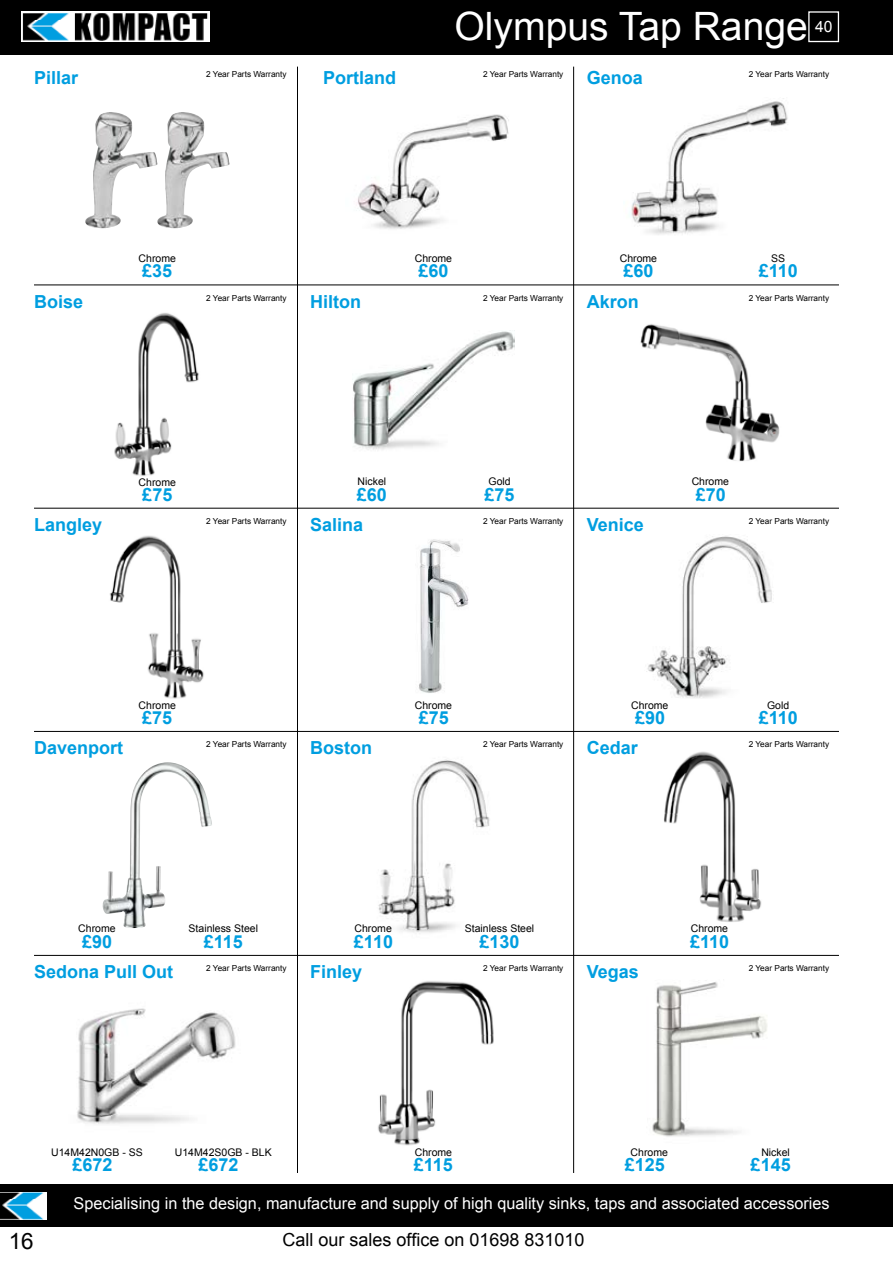
<style>
.page{position:relative;width:893px;height:1263px;background:#fff}
.page>*{position:absolute;margin:0;border:0;box-sizing:border-box;transform-origin:0 0}
.t1{font:39.15px "Arial";color:#fff}
.t2{font:22.5px "Arial";color:#000}
.t3{font:700 18px "Arial";color:#009ee0}
.t4{font:18px "Arial";color:#000}
.t5{font:16.2px "Arial";color:#fff}
.t6{font:15.6px "Arial";color:#fff}
.t7{font:10.5px "Arial";color:#000}
.t8{font:8.25px "Arial";color:#000}
</style>
<div class="page">
<div style="left:0;top:0;width:893px;height:54px;background:#000"></div>
<div style="left:0;top:1184px;width:893px;height:43px;background:#000"></div>
<div style="left:808px;top:11px;width:31px;height:31px;border:1px solid #fff"></div>
<hr style="left:297px;top:67px;width:1px;height:1106px;background:#000">
<hr style="left:573px;top:67px;width:1px;height:1106px;background:#000">
<hr style="left:34px;top:955px;width:805px;height:1px;background:#000">
<hr style="left:34px;top:731px;width:805px;height:1px;background:#000">
<hr style="left:34px;top:508px;width:805px;height:1px;background:#000">
<hr style="left:34px;top:285px;width:805px;height:1px;background:#000">
<svg style="left:21px;top:11px;width:188px;height:31px"></svg>
<img style="left:22px;top:13px;width:187px;height:27px">
<img style="left:0;top:1192px;width:47px;height:27px">
<img style="left:110px;top:535px;width:94px;height:164px">
<img style="left:664px;top:751px;width:98px;height:171px">
<img style="left:652px;top:982px;width:115px;height:155px">
<img style="left:378px;top:981px;width:116px;height:165px">
<img style="left:114px;top:313px;width:85px;height:163px">
<img style="left:378px;top:759px;width:112px;height:175px">
<img style="left:358px;top:114px;width:151px;height:115px">
<img style="left:103px;top:762px;width:109px;height:166px">
<img style="left:631px;top:98px;width:157px;height:137px">
<img style="left:640px;top:324px;width:140px;height:138px">
<img style="left:353px;top:330px;width:161px;height:120px">
<img style="left:85px;top:112px;width:144px;height:116px">
<img style="left:77px;top:1008px;width:159px;height:116px">
<img style="left:646px;top:536px;width:126px;height:162px">
<img style="left:419px;top:539px;width:50px;height:154px">
<h3 class="t3" style="left:34px;top:66px;width:46px">Pillar</h3>
<h1 class="t1" style="left:454px;top:1px;width:355px">Olympus Tap Range</h1>
<h3 class="t6" style="left:815px;top:17px;width:19px">40</h3>
<h3 class="t3" style="left:323px;top:66px;width:75px">Portland</h3>
<h3 class="t3" style="left:587px;top:66px;width:58px">Genoa</h3>
<p class="t8" style="left:206px;top:68px;width:82px">2 Year Parts Warranty</p>
<p class="t8" style="left:483px;top:68px;width:82px">2 Year Parts Warranty</p>
<p class="t8" style="left:749px;top:68px;width:82px">2 Year Parts Warranty</p>
<p class="t7" style="left:139px;top:251px;width:39px">Chrome</p>
<p class="t7" style="left:415px;top:251px;width:39px">Chrome</p>
<p class="t7" style="left:620px;top:251px;width:39px">Chrome</p>
<p class="t7" style="left:771px;top:251px;width:16px">SS</p>
<h3 class="t3" style="left:142px;top:259px;width:32px">£35</h3>
<h3 class="t3" style="left:418px;top:259px;width:32px">£60</h3>
<h3 class="t3" style="left:623px;top:259px;width:32px">£60</h3>
<h3 class="t3" style="left:759px;top:259px;width:41px">£110</h3>
<h3 class="t3" style="left:34px;top:290px;width:51px">Boise</h3>
<h3 class="t3" style="left:310px;top:289px;width:52px">Hilton</h3>
<h3 class="t3" style="left:587px;top:289px;width:54px">Akron</h3>
<p class="t8" style="left:206px;top:293px;width:82px">2 Year Parts Warranty</p>
<p class="t8" style="left:483px;top:293px;width:82px">2 Year Parts Warranty</p>
<p class="t8" style="left:749px;top:293px;width:82px">2 Year Parts Warranty</p>
<h3 class="t3" style="left:34px;top:513px;width:70px">Langley</h3>
<p class="t7" style="left:139px;top:475px;width:39px">Chrome</p>
<p class="t7" style="left:358px;top:475px;width:30px">Nickel</p>
<h3 class="t3" style="left:357px;top:483px;width:32px">£60</h3>
<h3 class="t3" style="left:142px;top:483px;width:32px">£75</h3>
<p class="t7" style="left:489px;top:475px;width:24px">Gold</p>
<h3 class="t3" style="left:484px;top:483px;width:32px">£75</h3>
<p class="t7" style="left:692px;top:475px;width:39px">Chrome</p>
<h3 class="t3" style="left:696px;top:483px;width:32px">£70</h3>
<p class="t8" style="left:206px;top:515px;width:82px">2 Year Parts Warranty</p>
<p class="t8" style="left:483px;top:515px;width:82px">2 Year Parts Warranty</p>
<p class="t8" style="left:749px;top:515px;width:82px">2 Year Parts Warranty</p>
<h3 class="t3" style="left:310px;top:513px;width:55px">Salina</h3>
<h3 class="t3" style="left:587px;top:513px;width:59px">Venice</h3>
<h3 class="t3" style="left:34px;top:736px;width:91px">Davenport</h3>
<p class="t7" style="left:139px;top:698px;width:39px">Chrome</p>
<h3 class="t3" style="left:142px;top:706px;width:32px">£75</h3>
<p class="t7" style="left:415px;top:698px;width:39px">Chrome</p>
<h3 class="t3" style="left:419px;top:706px;width:32px">£75</h3>
<p class="t7" style="left:631px;top:698px;width:39px">Chrome</p>
<p class="t7" style="left:767px;top:698px;width:24px">Gold</p>
<h3 class="t3" style="left:635px;top:706px;width:32px">£90</h3>
<h3 class="t3" style="left:759px;top:706px;width:41px">£110</h3>
<p class="t8" style="left:206px;top:739px;width:82px">2 Year Parts Warranty</p>
<p class="t8" style="left:483px;top:739px;width:82px">2 Year Parts Warranty</p>
<p class="t8" style="left:749px;top:739px;width:82px">2 Year Parts Warranty</p>
<h3 class="t3" style="left:587px;top:736px;width:53px">Cedar</h3>
<h3 class="t3" style="left:310px;top:736px;width:63px">Boston</h3>
<p class="t7" style="left:78px;top:921px;width:39px">Chrome</p>
<p class="t7" style="left:189px;top:921px;width:71px">Stainless Steel</p>
<h3 class="t3" style="left:82px;top:929px;width:32px">£90</h3>
<h3 class="t3" style="left:204px;top:929px;width:41px">£115</h3>
<p class="t7" style="left:355px;top:921px;width:39px">Chrome</p>
<h3 class="t3" style="left:354px;top:929px;width:41px">£110</h3>
<p class="t7" style="left:465px;top:921px;width:71px">Stainless Steel</p>
<h3 class="t3" style="left:479px;top:929px;width:42px">£130</h3>
<p class="t7" style="left:691px;top:921px;width:39px">Chrome</p>
<h3 class="t3" style="left:690px;top:929px;width:41px">£110</h3>
<h3 class="t3" style="left:34px;top:960px;width:141px">Sedona Pull Out</h3>
<h3 class="t3" style="left:310px;top:960px;width:54px">Finley</h3>
<h3 class="t3" style="left:587px;top:960px;width:54px">Vegas</h3>
<p class="t8" style="left:206px;top:963px;width:82px">2 Year Parts Warranty</p>
<p class="t8" style="left:483px;top:963px;width:82px">2 Year Parts Warranty</p>
<p class="t8" style="left:749px;top:963px;width:82px">2 Year Parts Warranty</p>
<p class="t7" style="left:51px;top:1145px;width:93px">U14M42N0GB - SS</p>
<p class="t7" style="left:175px;top:1145px;width:98px">U14M42S0GB - BLK</p>
<h3 class="t3" style="left:72px;top:1153px;width:42px">£672</h3>
<h3 class="t3" style="left:198px;top:1153px;width:42px">£672</h3>
<p class="t7" style="left:415px;top:1145px;width:39px">Chrome</p>
<h3 class="t3" style="left:414px;top:1153px;width:41px">£115</h3>
<p class="t7" style="left:631px;top:1145px;width:39px">Chrome</p>
<p class="t7" style="left:761px;top:1145px;width:30px">Nickel</p>
<h3 class="t3" style="left:625px;top:1153px;width:42px">£125</h3>
<h3 class="t3" style="left:751px;top:1153px;width:42px">£145</h3>
<h3 class="t5" style="left:74px;top:1192px;width:758px">Specialising in the design, manufacture and supply of high quality sinks, taps and associated accessories</h3>
<h2 class="t2" style="left:9px;top:1226px;width:27px">16</h2>
<h3 class="t4" style="left:282px;top:1228px;width:304px">Call our sales office on 01698 831010</h3>
</div>
